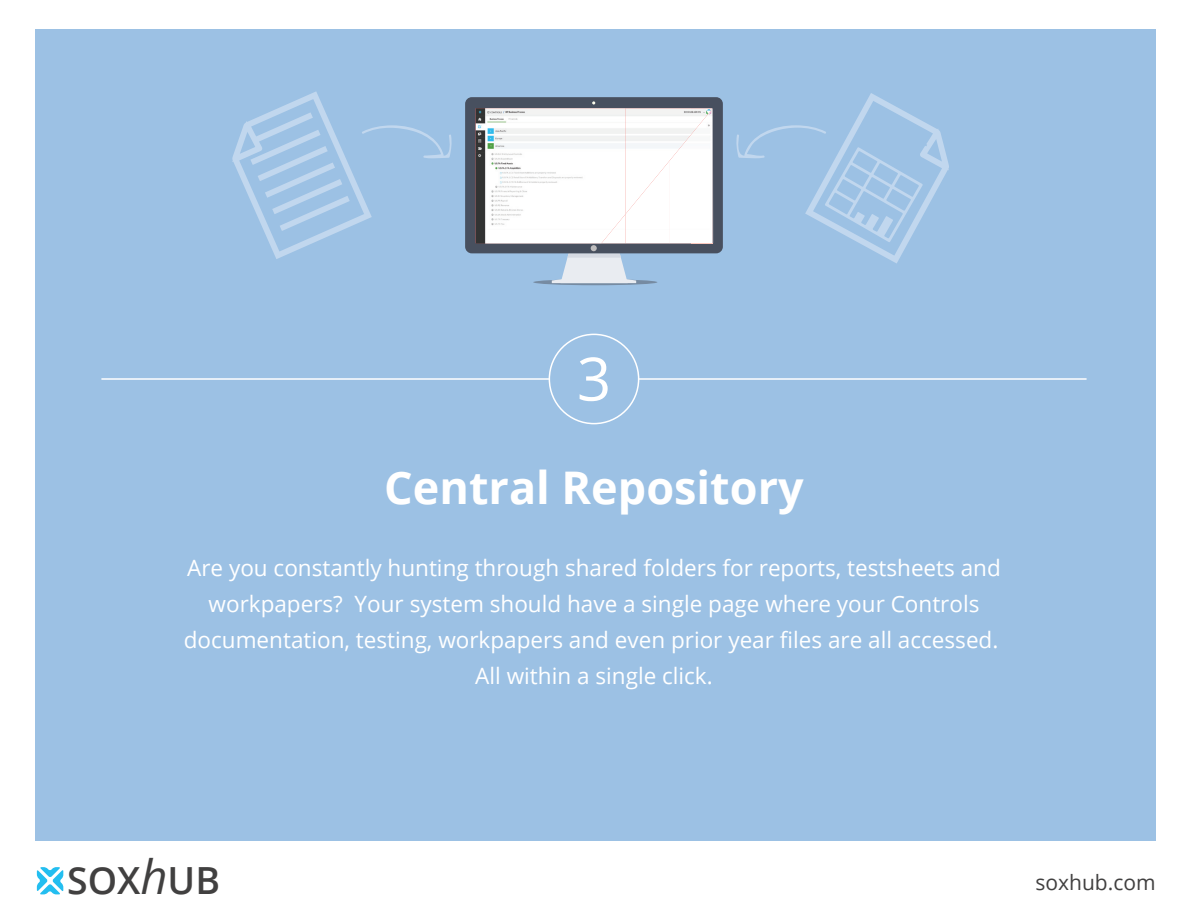
<style>
.page{position:relative;width:1188px;height:918px;background:#fff}
.page>*{position:absolute;margin:0;border:0;box-sizing:border-box;transform-origin:0 0}
.t1{font:60px "Open Sans";color:#fff}
.t2{font:700 45px "Open Sans";color:#fff}
.t3{font:600 37.35px "Open Sans";color:#414040}
.t4{font:22.5px/36px "Open Sans";color:#fff;text-align:center}
.t5{font:21px "Open Sans";color:#414040}
.s1{font-weight:400;font-style:italic;font-size:47.25px}
</style>
<div class="page">
<div style="left:35px;top:29px;width:1121px;height:811px;background:#9cc1e4"></div>
<svg style="left:37px;top:867px;width:26px;height:27px"></svg>
<div style="left:549px;top:334px;width:90px;height:90px;border:2px solid #fff;border-radius:50%"></div>
<hr style="left:101px;top:378px;width:448px;height:2px;background:#fff">
<hr style="left:639px;top:378px;width:448px;height:2px;background:#fff">
<svg style="left:533px;top:279px;width:124px;height:6px"></svg>
<div style="left:465px;top:97px;width:258px;height:156px;background:#48505f;border-radius:7px"></div>
<svg style="left:476px;top:101px;width:237px;height:182px"></svg>
<img style="left:601px;top:214px;width:25px;height:29px">
<img style="left:669px;top:109px;width:44px;height:134px">
<div style="left:626px;top:161px;width:43px;height:82px;background:#fff"></div>
<svg style="left:232px;top:91px;width:220px;height:168px"></svg>
<svg style="left:736px;top:93px;width:213px;height:171px"></svg>
<h1 class="t1" style="left:577px;top:338px;width:36px">3</h1>
<h2 class="t2" style="left:384px;top:456px;width:421px">Central Repository</h2>
<p class="t4" style="left:184px;top:549px;width:819px">Are you constantly hunting through shared folders for reports, testsheets and workpapers? Your system should have a single page where your Controls documentation, testing, workpapers and even prior year files are all accessed.<br>All within a single click.</p>
<h3 class="t3" style="left:67px;top:855px;width:154px">SOX<span class="s1">h</span>UB</h3>
<p class="t5" style="left:1035px;top:868px;width:122px">soxhub.com</p>
</div>
